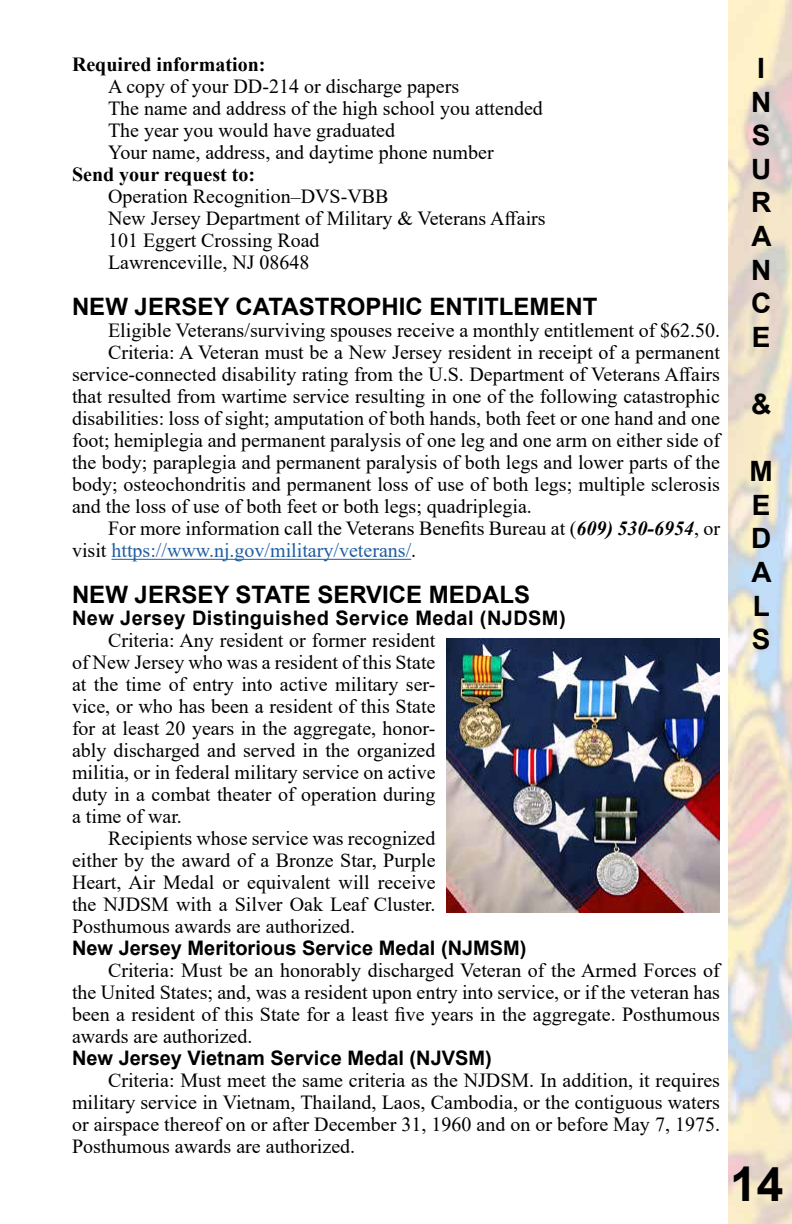
<style>
.page{position:relative;width:792px;height:1224px;background:#fff}
.page>*{position:absolute;margin:0;border:0;box-sizing:border-box;transform-origin:0 0}
.t1{font:700 48px "Arial";color:#000}
.t2{font:700 28px/33.6px "Arial";color:#000}
.t3{font:700 24px "Arial";color:#000}
.t4{font:20px/22px "Times New Roman";color:#000;text-align:justify}
.t5{font:700 20px "Arial";color:#000}
.t6{font:20px "Times New Roman";color:#215e9e}
.t7{font:700 20px "Arial";letter-spacing:.02em;color:#000}
.t8{font:700 20px "Times New Roman";color:#000}
.s1{font-weight:700;font-style:italic}
.s2{color:#000}
</style>
<div class="page">
<img style="left:729px;top:0;width:63px;height:1224px">
<hr style="left:111px;top:559px;width:300px;height:1px;background:#215e9e">
<img style="left:446px;top:639px;width:274px;height:273px">
<p class="t8" style="left:72px;top:50px;width:195px">Required information:</p>
<p class="t4" style="left:108px;top:75px;width:436px;text-align:left">A copy of your DD-214 or discharge papers<br>The name and address of the high school you attended The year you would have graduated<br>Your name, address, and daytime phone number</p>
<p class="t8" style="left:72px;top:160px;width:185px">Send your request to:</p>
<p class="t4" style="left:108px;top:185px;width:439px;text-align:left">Operation Recognition–DVS-VBB<br>New Jersey Department of Military &amp; Veterans Affairs 101 Eggert Crossing Road<br>Lawrenceville, NJ 08648</p>
<p class="t3" style="left:72px;top:290px;width:527px">NEW JERSEY CATASTROPHIC ENTITLEMENT</p>
<p class="t4" style="left:108px;top:319px;width:614px">Eligible Veterans/surviving spouses receive a monthly entitlement of $62.50.</p>
<p class="t4" style="left:108px;top:341px;width:614px">Criteria: A Veteran must be a New Jersey resident in receipt of a permanent</p>
<p class="t4" style="left:72px;top:363px;width:650px">service-connected disability rating from the U.S. Department of Veterans Affairs</p>
<p class="t4" style="left:72px;top:385px;width:650px">that resulted from wartime service resulting in one of the following catastrophic</p>
<p class="t4" style="left:72px;top:407px;width:649px">disabilities: loss of sight; amputation of both hands, both feet or one hand and one</p>
<p class="t4" style="left:72px;top:429px;width:650px">foot; hemiplegia and permanent paralysis of one leg and one arm on either side of</p>
<p class="t4" style="left:72px;top:451px;width:650px">the body; paraplegia and permanent paralysis of both legs and lower parts of the</p>
<p class="t4" style="left:72px;top:473px;width:650px">body; osteochondritis and permanent loss of use of both legs; multiple sclerosis</p>
<p class="t4" style="left:72px;top:495px;width:461px">and the loss of use of both feet or both legs; quadriplegia.</p>
<p class="t4" style="left:108px;top:517px;width:614px">For more information call the Veterans Benefits Bureau at (<span class="s1">609) 530-6954</span>, or</p>
<p class="t6" style="left:72px;top:536px;width:346px"><span class="s2">visit</span> https://www.nj.gov/military/veterans/<span class="s2">.</span></p>
<p class="t3" style="left:72px;top:578px;width:460px">NEW JERSEY STATE SERVICE MEDALS</p>
<p class="t7" style="left:72px;top:604px;width:495px">New Jersey Distinguished Service Medal (NJDSM)</p>
<p class="t4" style="left:72px;top:629px;width:365px;text-indent:36px">Criteria: Any resident or former resident of New Jersey who was a resident of this State at the time of entry into active military ser&shy;vice, or who has been a resident of this State for at least 20 years in the aggregate, honor&shy;ably discharged and served in the organized militia, or in federal military service on active duty in a combat theater of operation during a time of war.</p>
<p class="t4" style="left:72px;top:827px;width:365px;text-indent:36px">Recipients whose service was recognized either by the award of a Bronze Star, Purple Heart, Air Medal or equivalent will receive the NJDSM with a Silver Oak Leaf Cluster.<br>Posthumous awards are authorized.</p>
<p class="t5" style="left:72px;top:934px;width:456px">New Jersey Meritorious Service Medal (NJMSM)</p>
<p class="t4" style="left:72px;top:959px;width:650px;text-indent:36px">Criteria: Must be an honorably discharged Veteran of the Armed Forces of the United States; and, was a resident upon entry into service, or if the veteran has been a resident of this State for a least five years in the aggregate. Posthumous awards are authorized.</p>
<p class="t5" style="left:72px;top:1044px;width:421px">New Jersey Vietnam Service Medal (NJVSM)</p>
<p class="t4" style="left:72px;top:1069px;width:650px;text-indent:36px">Criteria: Must meet the same criteria as the NJDSM. In addition, it requires military service in Vietnam, Thailand, Laos, Cambodia, or the contiguous waters or airspace thereof on or after December 31, 1960 and on or before May 7, 1975.<br>Posthumous awards are authorized.</p>
<h2 class="t2" style="left:751px;top:52px;width:22px">I<br>N<br>S<br>U<br>R<br>A<br>N<br>C<br>E</h2>
<h2 class="t2" style="left:751px;top:388px;width:22px">&amp;</h2>
<h2 class="t2" style="left:749px;top:455px;width:25px;text-align:justify">M E D A L S</h2>
<h1 class="t1" style="left:730px;top:1151px;width:55px">14</h1>
</div>
